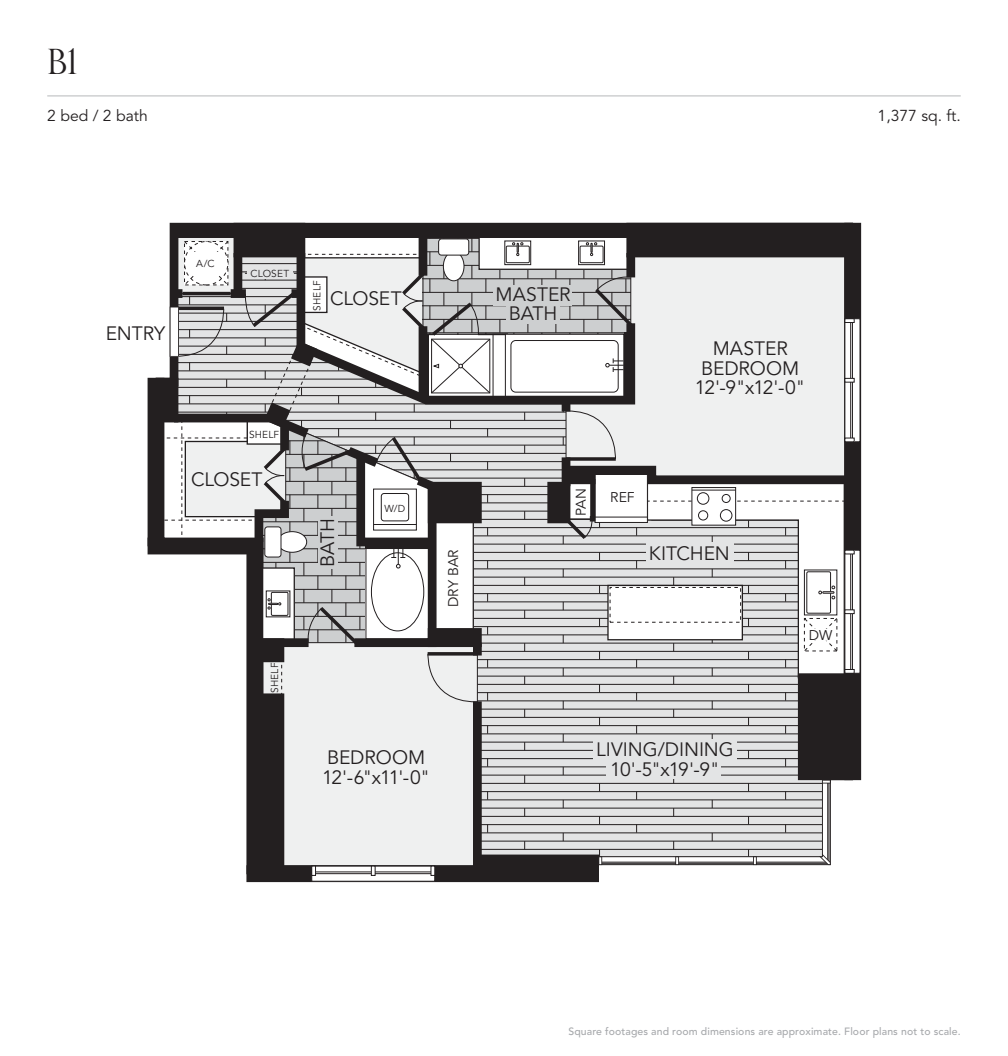
<style>
.page{position:relative;width:1008px;height:1056px;background:#fff}
.page>*{position:absolute;margin:0;border:0;box-sizing:border-box;transform-origin:0 0}
.Name{font:300 35px "Perpetua Titling MT Std";color:#231f20}
.t1{font:19.25px/19.2px "Avenir LT Std";letter-spacing:-.005em;color:#231f20;text-align:center}
.t2{font:15.75px "Avenir LT Std";color:#231f20}
.t3{font:14px "Avenir LT Std";letter-spacing:.015em;color:#231f20}
.t4{font:500 10.5px "Avenir LT Std";letter-spacing:.01em;color:#a7a9ac}
.t5{font:10.15px "Avenir LT Std";letter-spacing:.015em;color:#231f20}
</style>
<div class="page">
<hr style="left:47px;top:95px;width:914px;height:1px;background:#b6b8ba">
<div style="left:844px;top:223px;width:17px;height:557px;border:9px solid #231f20"></div>
<div style="left:246px;top:865px;width:353px;height:16px;border:9px solid #231f20"></div>
<div style="left:148px;top:378px;width:16px;height:168px;border:9px solid #231f20"></div>
<div style="left:148px;top:537px;width:115px;height:17px;border:9px solid #231f20"></div>
<svg style="left:151px;top:222px;width:706px;height:656px"></svg>
<div style="left:631px;top:227px;width:218px;height:26px;background:#231f20"></div>
<div style="left:626px;top:223px;width:227px;height:34px;border:9px solid #231f20"></div>
<div style="left:238px;top:227px;width:63px;height:26px;background:#231f20"></div>
<div style="left:234px;top:223px;width:71px;height:34px;border:9px solid #231f20"></div>
<div style="left:156px;top:378px;width:22px;height:44px;border:9px solid #231f20"></div>
<div style="left:259px;top:697px;width:21px;height:172px;background:#231f20"></div>
<div style="left:255px;top:693px;width:29px;height:181px;border:9px solid #231f20"></div>
<div style="left:802px;top:677px;width:47px;height:98px;background:#231f20"></div>
<div style="left:798px;top:673px;width:55px;height:107px;border:9px solid #231f20"></div>
<svg style="left:523px;top:244px;width:117px;height:165px"></svg>
<div style="left:626px;top:253px;width:9px;height:24px;background:#231f20"></div>
<div style="left:473px;top:701px;width:9px;height:168px;background:#231f20"></div>
<div style="left:473px;top:854px;width:126px;height:20px;border:9px solid #231f20"></div>
<div style="left:547px;top:482px;width:23px;height:41px;border:9px solid #231f20"></div>
<div style="left:562px;top:400px;width:8px;height:11px;background:#231f20"></div>
<div style="left:419px;top:227px;width:8px;height:48px;background:#231f20"></div>
<div style="left:174px;top:227px;width:457px;height:10px;background:#231f20"></div>
<svg style="left:591px;top:276px;width:45px;height:54px;background:#abacad"></svg>
<svg style="left:159px;top:240px;width:364px;height:462px"></svg>
<div style="left:845px;top:318px;width:15px;height:124px;background:#fff"></div>
<div style="left:844px;top:318px;width:16px;height:124px;border:1px solid #231f20"></div>
<hr style="left:852px;top:318px;width:1px;height:124px;background:#231f20">
<hr style="left:850px;top:318px;width:1px;height:124px;background:#231f20">
<div style="left:844px;top:318px;width:11px;height:5px;border:1px solid #231f20"></div>
<div style="left:844px;top:378px;width:11px;height:4px;border:1px solid #231f20"></div>
<div style="left:845px;top:550px;width:15px;height:123px;background:#fff"></div>
<svg style="left:557px;top:410px;width:300px;height:269px"></svg>
<div style="left:844px;top:609px;width:11px;height:5px;border:1px solid #231f20"></div>
<svg style="left:598px;top:778px;width:233px;height:86px;background:#c6c6c7"></svg>
<svg style="left:313px;top:867px;width:120px;height:12px"></svg>
<div style="left:311px;top:865px;width:124px;height:16px;border:1px solid #231f20"></div>
<hr style="left:312px;top:873px;width:123px;height:1px;background:#231f20">
<hr style="left:312px;top:871px;width:123px;height:1px;background:#231f20">
<div style="left:431px;top:865px;width:4px;height:10px;border:1px solid #231f20"></div>
<hr style="left:312px;top:865px;width:4px;height:10px;background:#fff">
<div style="left:311px;top:865px;width:5px;height:10px;border:1px solid #231f20"></div>
<hr style="left:371px;top:865px;width:4px;height:10px;background:#fff">
<div style="left:371px;top:865px;width:5px;height:10px;border:1px solid #231f20"></div>
<div style="left:494px;top:285px;width:78px;height:20px;background:#cdcfd0"></div>
<div style="left:506px;top:303px;width:54px;height:20px;background:#cdcfd0"></div>
<div style="left:192px;top:252px;width:28px;height:22px;background:#fff"></div>
<div style="left:813px;top:628px;width:15px;height:12px;background:#fff"></div>
<div style="left:606px;top:758px;width:115px;height:20px;background:#e3e4e5"></div>
<div style="left:594px;top:739px;width:143px;height:20px;background:#e3e4e5"></div>
<div style="left:646px;top:542px;width:87px;height:20px;background:#e3e4e5"></div>
<div style="left:247px;top:268px;width:46px;height:11px;background:#e3e4e5"></div>
<div style="left:318px;top:516px;width:20px;height:53px;background:#cdcfd0"></div>
<p class="Name" style="left:47px;top:40px;width:32px">B1</p>
<p class="t2" style="left:47px;top:106px;width:102px">2 bed / 2 bath</p>
<p class="t2" style="left:878px;top:106px;width:85px">1,377 sq. ft.</p>
<p class="t1" style="left:106px;top:324px;width:61px">ENTRY</p>
<p class="t5" style="left:196px;top:257px;width:20px">A/C</p>
<p class="t5" style="left:251px;top:267px;width:40px">CLOSET</p>
<p class="t5" style="left:311px;top:310px;width:32px;rotate:-90deg">SHELF</p>
<p class="t1" style="left:330px;top:289px;width:73px">CLOSET</p>
<p class="t5" style="left:249px;top:428px;width:32px">SHELF</p>
<p class="t1" style="left:191px;top:470px;width:73px">CLOSET</p>
<p class="t5" style="left:269px;top:692px;width:32px;rotate:-90deg">SHELF</p>
<p class="t1" style="left:319px;top:567px;width:50px;rotate:-90deg">BATH</p>
<p class="t5" style="left:385px;top:502px;width:22px">W/D</p>
<p class="t3" style="left:445px;top:607px;width:60px;rotate:-90deg">DRY BAR</p>
<p class="t1" style="left:322px;top:748px;width:110px;text-align:left">BEDROOM<br>12'-6"x11'-0"</p>
<p class="t1" style="left:496px;top:285px;width:77px">MASTER<br>BATH</p>
<p class="t1" style="left:695px;top:339px;width:112px">MASTER<br>BEDROOM<br>12'-9"x12'-0"</p>
<p class="t3" style="left:573px;top:516px;width:30px;rotate:-90deg">PAN</p>
<p class="t3" style="left:610px;top:489px;width:26px">REF</p>
<p class="t1" style="left:649px;top:544px;width:82px">KITCHEN</p>
<p class="t3" style="left:809px;top:626px;width:25px">DW</p>
<p class="t1" style="left:596px;top:740px;width:139px">LIVING/DINING<br>10'-5"x19'-9"</p>
<p class="t4" style="left:568px;top:1025px;width:394px">Square footages and room dimensions are approximate. Floor plans not to scale.</p>
</div>
